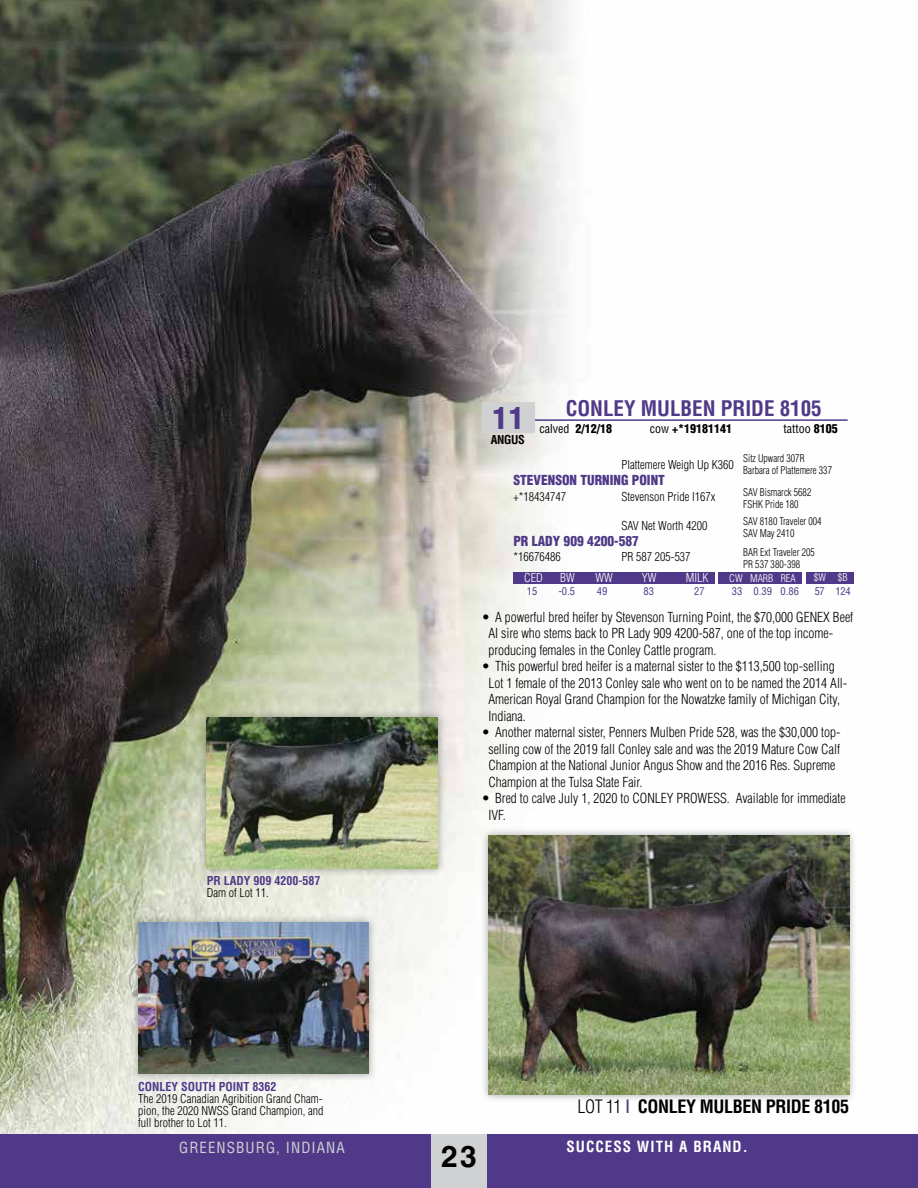
<style>
.page{position:relative;width:918px;height:1188px;background:#fff}
.page>*{position:absolute;margin:0;border:0;box-sizing:border-box;transform-origin:0 0}
.t1{font:900 condensed 30px "Helvetica";color:#4f3988}
.t2{font:700 30px "Helvetica";color:#000}
.t3{font:700 condensed 21px "Helvetica";color:#4f3988}
.t4{font:700 condensed 18px "Helvetica";letter-spacing:-.02em;color:#000}
.t5{font:condensed 15px "Helvetica";letter-spacing:.07em;color:#cfd1d2}
.t6{font:700 condensed 15px "Helvetica";letter-spacing:.07em;color:#fff}
.t7{font:300 condensed 13.5px/16.5px "Helvetica";color:#000}
.t8{font:900 condensed 13.5px "Helvetica";color:#4f3988}
.t9{font:300 condensed 12px/12px "Helvetica";color:#000;text-align:justify}
.t10{font:700 condensed 12px "Helvetica";color:#4f3988}
.t11{font:900 condensed 12px "Helvetica";color:#000}
.t12{font:300 condensed 12px "Helvetica";color:#fff}
.t13{font:condensed 12px "Helvetica";color:#000}
.t14{font:700 condensed 12px "Helvetica";letter-spacing:-.025em;color:#000}
.t15{font:300 condensed 10.5px/12px "Helvetica";color:#000;scale:.94 1}
.t16{font:condensed 10.5px "Helvetica";color:#4f3988}
.t17{font:300 condensed 10.5px "Helvetica";color:#fff}
.s1{font-weight:400}
.s2{font-weight:900}
.s3{font-weight:300}
.s4{color:#4f3988}
</style>
<div class="page">
<img style="left:0;top:0;width:918px;height:1135px">
<div style="left:513px;top:572px;width:201px;height:12px;background:#4f3988"></div>
<div style="left:718px;top:572px;width:84px;height:12px;background:#4f3988"></div>
<div style="left:806px;top:572px;width:47px;height:12px;background:#4f3988"></div>
<div style="left:482px;top:402px;width:53px;height:31px;background:#cfd1d2"></div>
<hr style="left:535px;top:419px;width:313px;height:2px;background:#4f3988">
<div style="left:0;top:1135px;width:918px;height:53px;background:#4f3988"></div>
<div style="left:431px;top:1134px;width:56px;height:54px;background:#cfd1d2"></div>
<div style="left:480px;top:827px;width:378px;height:276px;background:#000;opacity:.35"></div>
<img style="left:488px;top:836px;width:361px;height:258px">
<div style="left:130px;top:914px;width:247px;height:168px;background:#000;opacity:.35"></div>
<img style="left:138px;top:922px;width:231px;height:152px">
<div style="left:198px;top:709px;width:248px;height:168px;background:#000;opacity:.35"></div>
<img style="left:207px;top:717px;width:230px;height:152px">
<h1 class="t1" style="left:493px;top:400px;width:33px">11</h1>
<p class="t14" style="left:491px;top:433px;width:36px">ANGUS</p>
<h2 class="t3" style="left:566px;top:396px;width:258px">CONLEY MULBEN PRIDE 8105</h2>
<p class="t11" style="left:540px;top:421px;width:74px"><span class="s1">calved</span> 2/12/18</p>
<p class="t11" style="left:650px;top:421px;width:84px"><span class="s1">cow</span> +*19181141</p>
<p class="t13" style="left:783px;top:421px;width:56px">tattoo <span class="s2">8105</span></p>
<p class="t9" style="left:621px;top:458px;width:114px">Plattemere Weigh Up K360</p>
<p class="t8" style="left:513px;top:472px;width:153px">STEVENSON TURNING POINT</p>
<p class="t9" style="left:513px;top:491px;width:54px">+*18434747</p>
<p class="t9" style="left:621px;top:491px;width:95px">Stevenson Pride I167x</p>
<p class="t9" style="left:621px;top:520px;width:87px">SAV Net Worth 4200</p>
<p class="t8" style="left:513px;top:533px;width:127px">PR LADY 909 4200-587</p>
<p class="t9" style="left:513px;top:550px;width:49px">*16676486</p>
<p class="t9" style="left:621px;top:550px;width:71px">PR 587 205-537</p>
<p class="t15" style="left:743px;top:452px;width:96px">Sitz Upward 307R<br>Barbara of Plattemere 337</p>
<p class="t15" style="left:743px;top:486px;width:74px">SAV Bismarck 5682<br>FSHK Pride 180</p>
<p class="t15" style="left:743px;top:515px;width:85px">SAV 8180 Traveler 004<br>SAV May 2410</p>
<p class="t15" style="left:743px;top:546px;width:78px">BAR Ext Traveler 205<br>PR 537 380-398</p>
<p class="t12" style="left:524px;top:570px;width:20px">CED</p>
<p class="t12" style="left:560px;top:570px;width:16px">BW</p>
<p class="t12" style="left:595px;top:570px;width:19px">WW</p>
<p class="t12" style="left:642px;top:570px;width:16px">YW</p>
<p class="t12" style="left:686px;top:570px;width:24px">MILK</p>
<p class="t17" style="left:729px;top:571px;width:68px">CW MARB REA</p>
<p class="t17" style="left:814px;top:571px;width:35px">$W $B</p>
<p class="t16" style="left:527px;top:585px;width:12px">15</p>
<p class="t16" style="left:558px;top:585px;width:18px">-0.5</p>
<p class="t16" style="left:597px;top:585px;width:12px">49</p>
<p class="t16" style="left:643px;top:585px;width:12px">83</p>
<p class="t16" style="left:694px;top:585px;width:12px">27</p>
<p class="t16" style="left:732px;top:585px;width:68px">33 0.39 0.86</p>
<p class="t16" style="left:815px;top:585px;width:37px">57 124</p>
<p class="t10" style="left:207px;top:874px;width:115px">PR LADY 909 4200-587</p>
<p class="t9" style="left:207px;top:887px;width:63px">Dam of Lot 11.</p>
<p class="t10" style="left:138px;top:1079px;width:140px">CONLEY SOUTH POINT 8362</p>
<p class="t9" style="left:138px;top:1092px;width:187px">The 2019 Canadian Agribition Grand Cham&shy;pion, the 2020 NWSS Grand Champion, and full brother to Lot 11.</p>
<p class="t7" style="left:488px;top:608px;width:366px;text-indent:-7px">• A powerful bred heifer by Stevenson Turning Point, the $70,000 GENEX Beef<br>AI sire who stems back to PR Lady 909 4200-587, one of the top income&shy;producing females in the Conley Cattle program.</p>
<p class="t7" style="left:488px;top:658px;width:361px;text-indent:-7px">• This powerful bred heifer is a maternal sister to the $113,500 top-selling Lot 1 female of the 2013 Conley sale who went on to be named the 2014 All-American Royal Grand Champion for the Nowatzke family of Michigan City, Indiana.</p>
<p class="t7" style="left:488px;top:724px;width:354px;text-indent:-7px">• Another maternal sister, Penners Mulben Pride 528, was the $30,000 top&shy;selling cow of the 2019 fall Conley sale and was the 2019 Mature Cow Calf Champion at the National Junior Angus Show and the 2016 Res. Supreme Champion at the Tulsa State Fair.</p>
<p class="t7" style="left:488px;top:790px;width:359px;text-indent:-7px">• Bred to calve July 1, 2020 to CONLEY PROWESS. Available for immediate<br>IVF.</p>
<h3 class="t4" style="left:577px;top:1096px;width:273px"><span class="s3">LOT 11</span> <span class="s4">|</span> CONLEY MULBEN PRIDE 8105</h3>
<p class="t5" style="left:179px;top:1138px;width:167px">GREENSBURG, INDIANA</p>
<p class="t6" style="left:566px;top:1138px;width:183px">SUCCESS WITH A BRAND.</p>
<h1 class="t2" style="left:441px;top:1138px;width:37px">23</h1>
</div>
